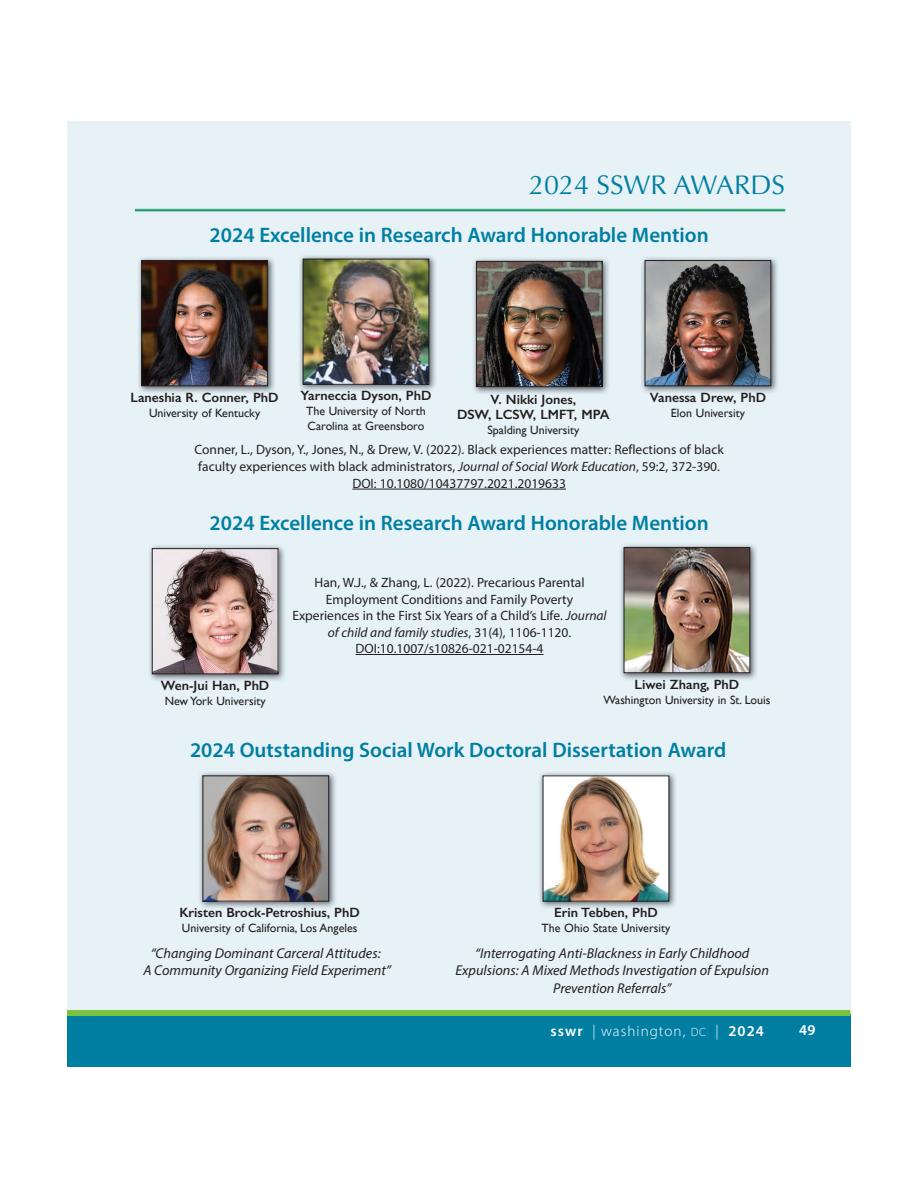
<style>
.page{position:relative;width:918px;height:1188px;background:#fff}
.page>*{position:absolute;margin:0;border:0;box-sizing:border-box;transform-origin:0 0}
.t1{font:27px "Optima";color:#007ea2}
.t2{font:600 21px "Myriad Pro";color:#007ea2}
.t3{font:300 15px "Myriad Pro";letter-spacing:.07em;color:#fff}
.t4{font:600 15px "Myriad Pro";color:#fff}
.t5{font:italic 14.25px/17.1px "Myriad Pro";color:#231f20;text-align:center}
.t6{font:13.5px/16.5px "Myriad Pro";color:#231f20;text-align:center}
.t7{font:600 13.5px/15px "Gill Sans";color:#231f20;text-align:center}
.t8{font:12px/15px "Gill Sans";color:#231f20}
.s1{font-style:italic}
.s2{font-weight:600}
.s3{font-size:12px}
</style>
<div class="page">
<div style="left:68px;top:122px;width:783px;height:888px;background:#e6f2f6"></div>
<div style="left:70px;top:1014px;width:781px;height:53px;background:#007ea2"></div>
<div style="left:68px;top:1014px;width:24px;height:53px;background:#007ea2"></div>
<div style="left:68px;top:1010px;width:24px;height:6px;background:#7bc142"></div>
<hr style="left:135px;top:209px;width:650px;height:3px;background:#96cc63">
<div style="left:75px;top:1010px;width:776px;height:6px;background:#7bc142"></div>
<hr style="left:135px;top:209px;width:650px;height:2px;background:#0090b2">
<hr style="left:352px;top:489px;width:214px;height:1px;background:#231f20">
<img style="left:138px;top:257px;width:137px;height:136px">
<img style="left:144px;top:262px;width:122px;height:122px">
<div style="left:142px;top:260px;width:126px;height:126px;border:1px solid #231f20"></div>
<img style="left:299px;top:255px;width:137px;height:136px">
<img style="left:305px;top:261px;width:122px;height:121px">
<div style="left:303px;top:259px;width:126px;height:125px;border:1px solid #231f20"></div>
<img style="left:473px;top:258px;width:136px;height:136px">
<img style="left:478px;top:263px;width:122px;height:122px">
<div style="left:476px;top:261px;width:126px;height:126px;border:1px solid #231f20"></div>
<img style="left:641px;top:257px;width:137px;height:136px">
<img style="left:647px;top:262px;width:122px;height:122px">
<div style="left:645px;top:260px;width:126px;height:126px;border:1px solid #231f20"></div>
<img style="left:149px;top:545px;width:136px;height:136px">
<img style="left:154px;top:550px;width:122px;height:122px">
<div style="left:152px;top:548px;width:126px;height:126px;border:1px solid #231f20"></div>
<img style="left:620px;top:544px;width:137px;height:136px">
<img style="left:626px;top:549px;width:122px;height:122px">
<div style="left:624px;top:547px;width:126px;height:126px;border:1px solid #231f20"></div>
<img style="left:539px;top:772px;width:137px;height:136px">
<img style="left:545px;top:778px;width:122px;height:121px">
<img style="left:199px;top:772px;width:137px;height:136px">
<img style="left:205px;top:778px;width:122px;height:121px">
<div style="left:203px;top:776px;width:126px;height:125px;border:1px solid #231f20"></div>
<hr style="left:356px;top:654px;width:188px;height:1px;background:#231f20">
<h1 class="t1" style="left:529px;top:169px;width:258px">2024 SSWR AWARDS</h1>
<h2 class="t2" style="left:210px;top:227px;width:501px">2024 Excellence in Research Award Honorable Mention</h2>
<p class="t7" style="left:131px;top:390px;width:150px">Laneshia R. Conner, PhD</p>
<p class="t8" style="left:149px;top:405px;width:113px">University of Kentucky</p>
<p class="t7" style="left:300px;top:388px;width:133px">Yarneccia Dyson, PhD</p>
<p class="t8" style="left:306px;top:404px;width:121px">The University of North<br>Carolina at Greensboro</p>
<p class="t7" style="left:457px;top:392px;width:154px">V. Nikki Jones,<br>DSW, LCSW, LMFT, MPA</p>
<p class="t8" style="left:487px;top:422px;width:93px">Spalding University</p>
<p class="t7" style="left:650px;top:390px;width:118px">Vanessa Drew, PhD</p>
<p class="t8" style="left:671px;top:405px;width:76px">Elon University</p>
<p class="t6" style="left:194px;top:442px;width:531px">Conner, L., Dyson, Y., Jones, N., &amp; Drew, V. (2022). Black experiences matter: Reflections of black faculty experiences with black administrators, <span class="s1">Journal of Social Work Education</span>, 59:2, 372-390.<br>DOI: 10.1080/10437797.2021.2019633</p>
<h2 class="t2" style="left:210px;top:515px;width:501px">2024 Excellence in Research Award Honorable Mention</h2>
<p class="t7" style="left:161px;top:678px;width:110px">Wen-Jui Han, PhD</p>
<p class="t8" style="left:165px;top:693px;width:102px">New York University</p>
<p class="t6" style="left:292px;top:575px;width:316px">Han, W.J., &amp; Zhang, L. (2022). Precarious Parental Employment Conditions and Family Poverty Experiences in the First Six Years of a Child’s Life. <span class="s1">Journal of child and family studies</span>, 31(4), 1106-1120.<br>DOI:10.1007/s10826-021-02154-4</p>
<p class="t7" style="left:635px;top:677px;width:106px">Liwei Zhang, PhD</p>
<p class="t8" style="left:603px;top:692px;width:169px">Washington University in St. Louis</p>
<h2 class="t2" style="left:190px;top:742px;width:538px">2024 Outstanding Social Work Doctoral Dissertation Award</h2>
<p class="t7" style="left:179px;top:905px;width:182px">Kristen Brock-Petroshius, PhD</p>
<p class="t8" style="left:182px;top:920px;width:177px">University of California, Los Angeles</p>
<p class="t5" style="left:143px;top:946px;width:249px">“Changing Dominant Carceral Attitudes:<br>A Community Organizing Field Experiment”</p>
<p class="t7" style="left:554px;top:905px;width:105px">Erin Tebben, PhD</p>
<p class="t8" style="left:542px;top:920px;width:130px">The Ohio State University</p>
<p class="t5" style="left:456px;top:946px;width:315px">“Interrogating Anti-Blackness in Early Childhood<br>Expulsions: A Mixed Methods Investigation of Expulsion<br>Prevention Referrals”</p>
<p class="t3" style="left:550px;top:1022px;width:215px"><span class="s2">sswr</span> | washington, <span class="s3">DC</span> | <span class="s2">2024</span></p>
<p class="t4" style="left:799px;top:1024px;width:18px">49</p>
</div>
